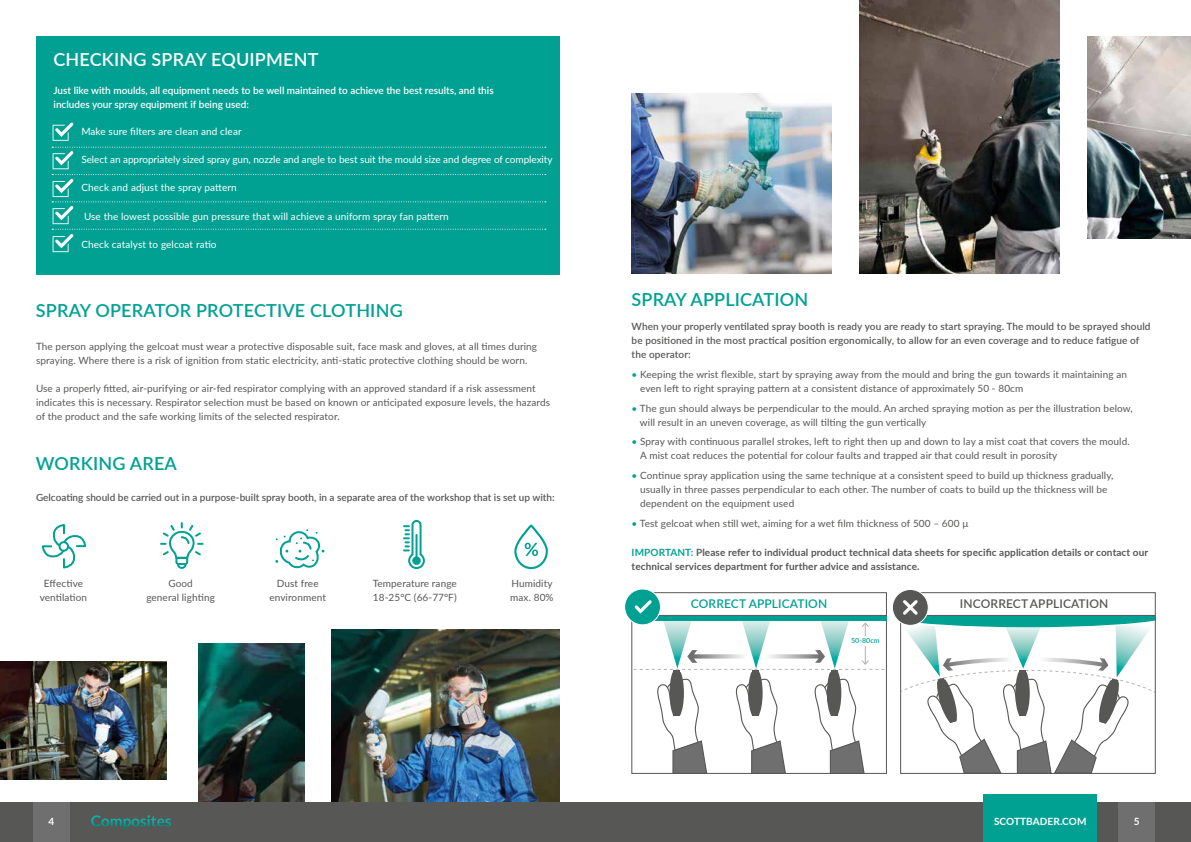
<style>
.page{position:relative;width:1191px;height:842px;background:#fff}
.page>*{position:absolute;margin:0;border:0;box-sizing:border-box;transform-origin:0 0}
.t1{font:600 18px "Lato";letter-spacing:.01em;color:#00a193}
.t2{font:600 18px "Lato";letter-spacing:.01em;color:#fff}
.t3{font:600 12px "Lato";letter-spacing:.01em;color:#575756}
.t4{font:600 12px "Lato";letter-spacing:.01em;color:#00a193}
.t5{font:10px/14px "Lato";letter-spacing:.01em;color:#575756}
.t6{font:600 10px/14px "Lato";letter-spacing:.005em;color:#575756}
.t7{font:10px "Lato";letter-spacing:.005em;color:#fff}
.t8{font:700 10px/14px "Lato";letter-spacing:.01em;color:#575756}
.t9{font:600 10px/14px "Lato";color:#fff}
.t10{font:700 10px "Lato";letter-spacing:.01em;color:#fff}
.t11{font:600 7px "Lato";letter-spacing:.01em;color:#00a193}
.s1{color:#00a193}
</style>
<div class="page">
<svg style="left:892px;top:589px;width:36px;height:36px"></svg>
<div style="left:892px;top:589px;width:36px;height:37px;border:1px solid #fff;border-radius:50%"></div>
<svg style="left:899px;top:597px;width:257px;height:177px"></svg>
<hr style="left:632px;top:615px;width:255px;height:1px;background:#575756">
<hr style="left:631px;top:616px;width:255px;height:4px;background:#00a193">
<svg style="left:624px;top:589px;width:36px;height:36px"></svg>
<div style="left:624px;top:588px;width:37px;height:37px;border:1px solid #fff;border-radius:50%"></div>
<svg style="left:631px;top:597px;width:253px;height:177px"></svg>
<img style="left:0;top:661px;width:166px;height:118px">
<img style="left:198px;top:643px;width:106px;height:159px">
<img style="left:331px;top:630px;width:228px;height:172px">
<div style="left:0;top:802px;width:1191px;height:40px;background:#575756"></div>
<div style="left:983px;top:794px;width:114px;height:48px;background:#00a193"></div>
<div style="left:33px;top:802px;width:36px;height:40px;background:#706f6f"></div>
<div style="left:1118px;top:802px;width:36px;height:40px;background:#706f6f"></div>
<svg style="left:91px;top:815px;width:80px;height:14px"></svg>
<div style="left:36px;top:36px;width:523px;height:238px;background:#00a193"></div>
<svg style="left:52px;top:122px;width:22px;height:19px"></svg>
<svg style="left:52px;top:147px;width:494px;height:105px"></svg>
<svg style="left:514px;top:525px;width:34px;height:45px"></svg>
<svg style="left:41px;top:524px;width:46px;height:45px"></svg>
<div style="left:59px;top:542px;width:9px;height:9px;background:#fff;border-radius:50%"></div>
<div style="left:58px;top:541px;width:11px;height:11px;border:2px solid #00a193;border-radius:50%"></div>
<svg style="left:404px;top:520px;width:21px;height:49px"></svg>
<svg style="left:161px;top:523px;width:42px;height:46px"></svg>
<svg style="left:275px;top:529px;width:49px;height:40px"></svg>
<img style="left:631px;top:94px;width:200px;height:180px">
<img style="left:859px;top:0;width:200px;height:274px">
<img style="left:1087px;top:36px;width:104px;height:202px">
<h1 class="t2" style="left:53px;top:46px;width:266px">CHECKING SPRAY EQUIPMENT</h1>
<p class="t9" style="left:54px;top:83px;width:442px">Just like with moulds, all equipment needs to be well maintained to achieve the best results, and this includes your spray equipment if being used:</p>
<p class="t7" style="left:81px;top:124px;width:162px">Make sure filters are clean and clear</p>
<p class="t7" style="left:81px;top:152px;width:473px">Select an appropriately sized spray gun, nozzle and angle to best suit the mould size and degree of complexity</p>
<p class="t7" style="left:81px;top:181px;width:157px">Check and adjust the spray pattern</p>
<p class="t7" style="left:84px;top:209px;width:366px">Use the lowest possible gun pressure that will achieve a uniform spray fan pattern</p>
<p class="t7" style="left:81px;top:237px;width:137px">Check catalyst to gelcoat ratio</p>
<h1 class="t1" style="left:36px;top:297px;width:368px">SPRAY OPERATOR PROTECTIVE CLOTHING</h1>
<p class="t5" style="left:36px;top:339px;width:502px">The person applying the gelcoat must wear a protective disposable suit, face mask and gloves, at all times during spraying. Where there is a risk of ignition from static electricity, anti-static protective clothing should be worn.</p>
<p class="t5" style="left:36px;top:381px;width:515px">Use a properly fitted, air-purifying or air-fed respirator complying with an approved standard if a risk assessment indicates this is necessary. Respirator selection must be based on known or anticipated exposure levels, the hazards of the product and the safe working limits of the selected respirator.</p>
<h1 class="t1" style="left:36px;top:450px;width:143px">WORKING AREA</h1>
<p class="t6" style="left:36px;top:490px;width:520px">Gelcoating should be carried out in a purpose-built spray booth, in a separate area of the workshop that is set up with:</p>
<p class="t5" style="left:40px;top:576px;width:49px;text-align:center">Effective ventilation</p>
<p class="t5" style="left:146px;top:576px;width:70px;text-align:center">Good<br>general lighting</p>
<p class="t5" style="left:269px;top:576px;width:58px;text-align:center">Dust free environment</p>
<p class="t5" style="left:373px;top:576px;width:86px">Temperature range<br>18-25°C (66-77°F)</p>
<p class="t5" style="left:510px;top:576px;width:45px">Humidity max. 80%</p>
<h1 class="t1" style="left:631px;top:287px;width:178px">SPRAY APPLICATION</h1>
<p class="t6" style="left:631px;top:319px;width:520px">When your properly ventilated spray booth is ready you are ready to start spraying. The mould to be sprayed should be positioned in the most practical position ergonomically, to allow for an even coverage and to reduce fatigue of the operator:</p>
<p class="t5" style="left:640px;top:367px;width:488px;text-indent:-9px"><span class="s1">•</span> Keeping the wrist flexible, start by spraying away from the mould and bring the gun towards it maintaining an even left to right spraying pattern at a consistent distance of approximately 50 - 80cm</p>
<p class="t5" style="left:640px;top:400px;width:494px;text-indent:-8px"><span class="s1">•</span> The gun should always be perpendicular to the mould. An arched spraying motion as per the illustration below, will result in an uneven coverage, as will tilting the gun vertically</p>
<p class="t5" style="left:640px;top:434px;width:491px;text-indent:-9px"><span class="s1">•</span> Spray with continuous parallel strokes, left to right then up and down to lay a mist coat that covers the mould.<br>A mist coat reduces the potential for colour faults and trapped air that could result in porosity</p>
<p class="t5" style="left:640px;top:468px;width:475px;text-indent:-9px"><span class="s1">•</span> Continue spray application using the same technique at a consistent speed to build up thickness gradually, usually in three passes perpendicular to each other. The number of coats to build up the thickness will be dependent on the equipment used</p>
<p class="t5" style="left:631px;top:515px;width:338px"><span class="s1">•</span> Test gelcoat when still wet, aiming for a wet film thickness of 500 – 600 μ</p>
<p class="t8" style="left:631px;top:545px;width:518px"><span class="s1">IMPORTANT:</span> Please refer to individual product technical data sheets for specific application details or contact our technical services department for further advice and assistance.</p>
<p class="t4" style="left:691px;top:595px;width:138px">CORRECT APPLICATION</p>
<p class="t3" style="left:960px;top:595px;width:150px">INCORRECT APPLICATION</p>
<p class="t11" style="left:851px;top:636px;width:30px">50-80cm</p>
<p class="t10" style="left:48px;top:814px;width:7px">4</p>
<p class="t10" style="left:994px;top:814px;width:94px">SCOTTBADER.COM</p>
<p class="t10" style="left:1134px;top:814px;width:7px">5</p>
</div>
